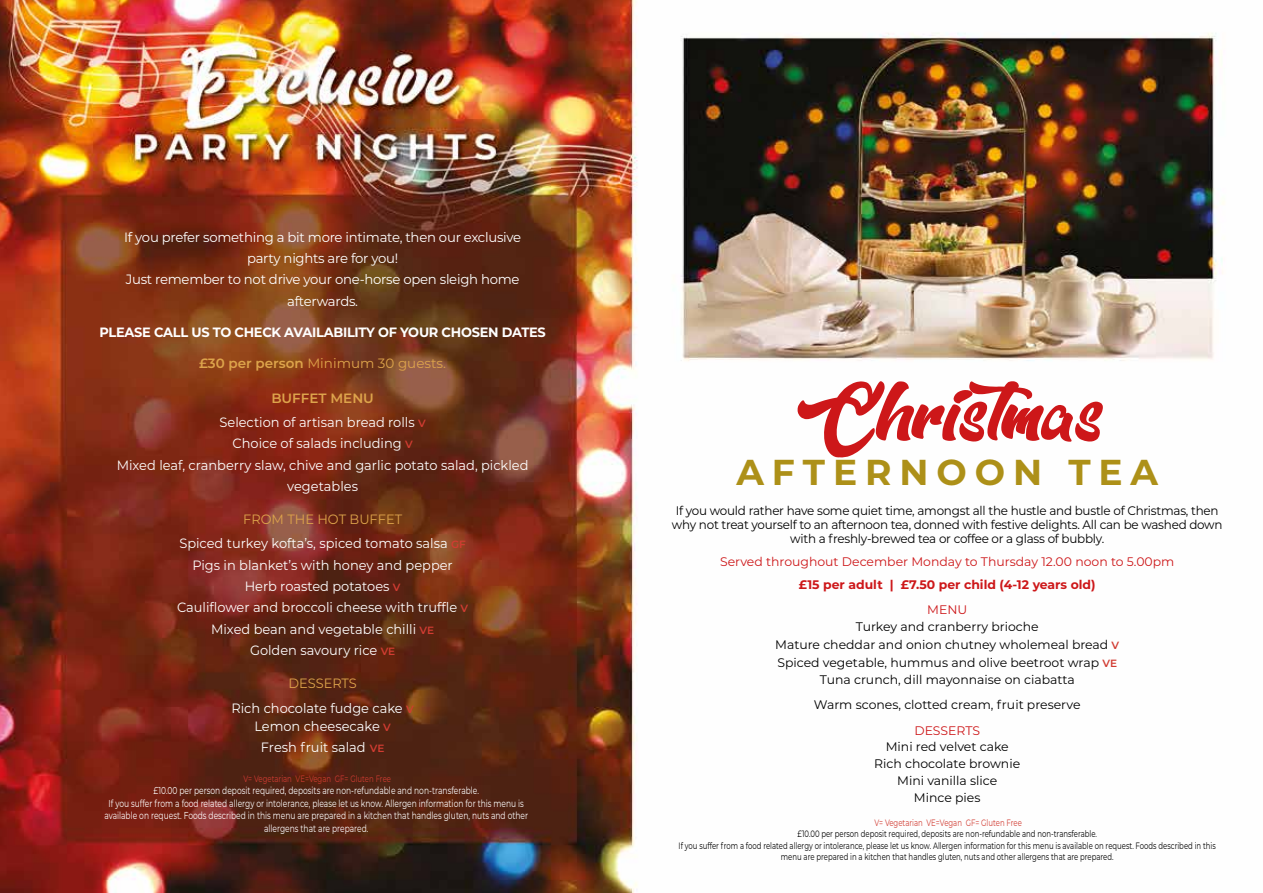
<style>
.page{position:relative;width:1263px;height:893px;background:#fff}
.page>*{position:absolute;margin:0;border:0;box-sizing:border-box;transform-origin:0 0}
.t1{font:73.2px "Dopestyle";color:#cd1719}
.t2{font:700 36px "Montserrat";letter-spacing:.22em;color:#ad9018}
.t3{font:13.5px/21.3px "Montserrat";color:#fff;text-align:center;scale:.96 1}
.t4{font:13.5px/21.3px "Montserrat";letter-spacing:-.02em;color:#fff;text-align:center}
.t5{font:700 13.5px "Montserrat";letter-spacing:-.02em;color:#fff;scale:.96 1}
.t6{font:13.5px "Montserrat";color:#dda44b}
.t7{font:12.45px/16.8px "Montserrat";letter-spacing:-.015em;color:#000;text-align:center}
.t8{font:12.45px/14.1px "Montserrat";letter-spacing:-.015em;color:#000;text-align:center;scale:.96 1}
.t9{font:12.45px "Montserrat";color:#cd1719}
.t10{font:700 12.45px "Montserrat";color:#cd1719}
.t11{font:10.05px/12.6px "Montserrat";color:#fff;text-align:center;scale:.75 1}
.t12{font:9.3px/11.6px "Montserrat";color:#000;text-align:center;scale:.75 1}
.t13{font:9.3px "Montserrat";color:#d13c32;scale:.75 1}
.s1{font-weight:600}
.s2{font-weight:600;color:#dda44b}
.s3{font-weight:600;font-size:10.5px;color:#d13c32}
.s4{color:#dda44b}
</style>
<div class="page">
<img style="left:0;top:0;width:1224px;height:893px">
<p class="t4" style="left:124px;top:226px;width:399px">If you prefer something a bit more intimate, then our exclusive party nights are for you!<br>Just remember to not drive your one-horse open sleigh home afterwards.</p>
<p class="t5" style="left:99px;top:322px;width:466px">PLEASE CALL US TO CHECK AVAILABILITY OF YOUR CHOSEN DATES</p>
<p class="t6" style="left:199px;top:354px;width:248px"><span class="s1">£30 per person</span> Minimum 30 guests.</p>
<p class="t3" style="left:220px;top:385px;width:216px;line-height:24.5px"><span class="s2">BUFFET MENU<br></span>Selection of artisan bread rolls <span class="s3">V</span></p>
<p class="t3" style="left:117px;top:432px;width:430px">Choice of salads including <span class="s3">V<br></span>Mixed leaf, cranberry slaw, chive and garlic potato salad, pickled vegetables</p>
<p class="t3" style="left:179px;top:506px;width:300px;line-height:24.5px"><span class="s4">FROM THE HOT BUFFET<br></span>Spiced turkey kofta’s, spiced tomato salsa <span class="s3">GF</span></p>
<p class="t3" style="left:177px;top:554px;width:305px">Pigs in blanket’s with honey and pepper Herb roasted potatoes <span class="s3">V<br></span>Cauliflower and broccoli cheese with truffle <span class="s3">V </span>Mixed bean and vegetable chilli <span class="s3">VE<br></span>Golden savoury rice <span class="s3">VE</span></p>
<p class="t3" style="left:231px;top:671px;width:191px;line-height:24.5px"><span class="s4">DESSERTS<br></span>Rich chocolate fudge cake <span class="s3">V</span></p>
<p class="t3" style="left:254px;top:715px;width:144px">Lemon cheesecake <span class="s3">V<br></span>Fresh fruit salad <span class="s3">VE</span></p>
<p class="t13" style="left:243px;top:772px;width:198px">V= Vegetarian VE=Vegan GF= Gluten Free</p>
<p class="t11" style="left:104px;top:784px;width:567px">£10.00 per person deposit required, deposits are non-refundable and non-transferable.<br>If you suffer from a food related allergy or intolerance, please let us know. Allergen information for this menu is available on request. Foods described in this menu are prepared in a kitchen that handles gluten, nuts and other allergens that are prepared.</p>
<h1 class="t1" style="left:791px;top:358px;width:314px">Christmas</h1>
<h2 class="t2" style="left:736px;top:446px;width:423px">AFTERNOON TEA</h2>
<p class="t8" style="left:672px;top:503px;width:575px">If you would rather have some quiet time, amongst all the hustle and bustle of Christmas, then why not treat yourself to an afternoon tea, donned with festive delights. All can be washed down with a freshly-brewed tea or coffee or a glass of bubbly.</p>
<p class="t9" style="left:720px;top:553px;width:456px">Served throughout December Monday to Thursday 12.00 noon to 5.00pm</p>
<p class="t10" style="left:799px;top:576px;width:298px">£15 per adult | £7.50 per child (4-12 years old)</p>
<p class="t9" style="left:927px;top:601px;width:42px">MENU</p>
<p class="t7" style="left:775px;top:617px;width:345px;line-height:18px">Turkey and cranberry brioche<br>Mature cheddar and onion chutney wholemeal bread <span class="s3">V<br></span>Spiced vegetable, hummus and olive beetroot wrap <span class="s3">VE</span></p>
<p class="t7" style="left:814px;top:666px;width:268px;line-height:25.2px">Tuna crunch, dill mayonnaise on ciabatta<br>Warm scones, clotted cream, fruit preserve</p>
<p class="t9" style="left:914px;top:721px;width:67px">DESSERTS</p>
<p class="t7" style="left:874px;top:738px;width:147px">Mini red velvet cake<br>Rich chocolate brownie<br>Mini vanilla slice<br>Mince pies</p>
<p class="t13" style="left:874px;top:816px;width:198px">V= Vegetarian VE=Vegan GF= Gluten Free</p>
<p class="t12" style="left:679px;top:828px;width:718px">£10.00 per person deposit required, deposits are non-refundable and non-transferable.<br>If you suffer from a food related allergy or intolerance, please let us know. Allergen information for this menu is available on request. Foods described in this menu are prepared in a kitchen that handles gluten, nuts and other allergens that are prepared.</p>
</div>
